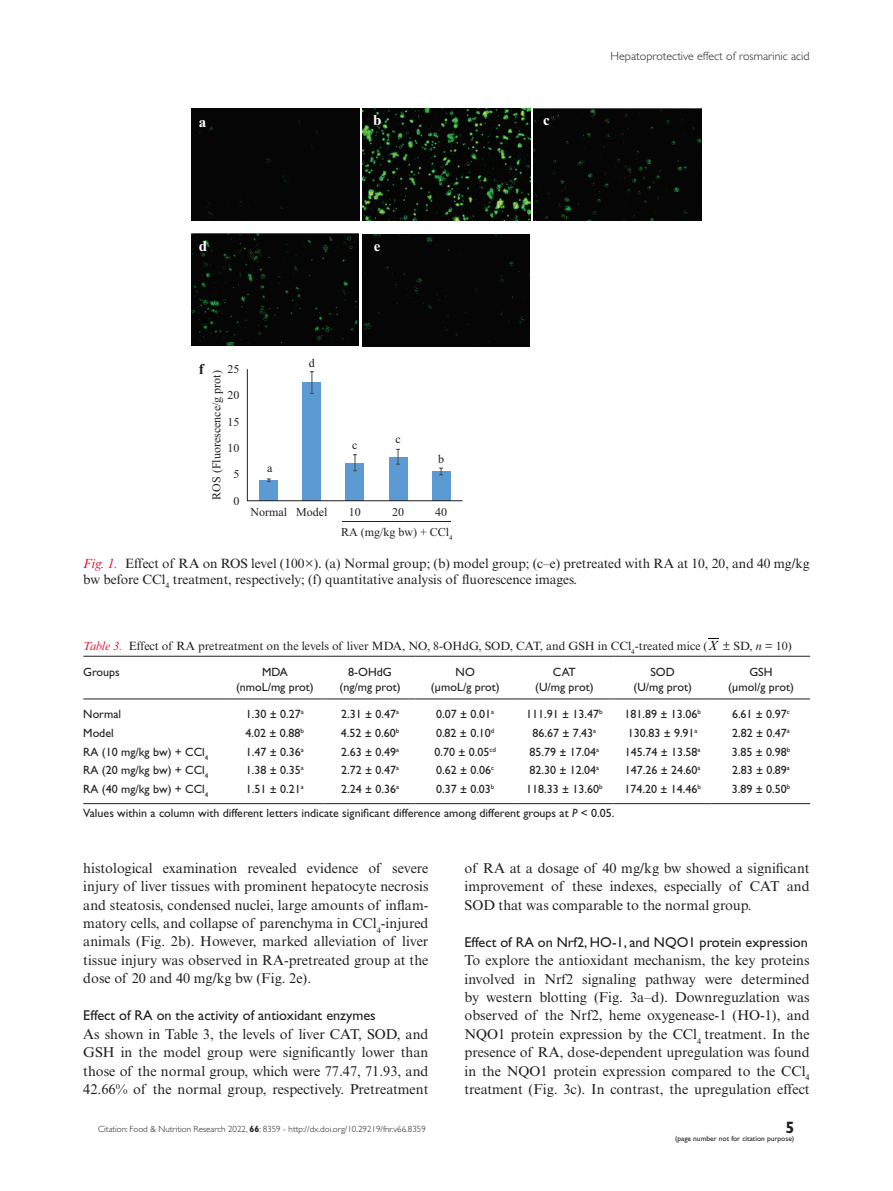
<style>
.page{position:relative;width:893px;height:1191px;background:#fff}
.page>*{position:absolute;margin:0;border:0;box-sizing:border-box;transform-origin:0 0}
.t1{font:700 16.5px "Gill Sans Std";color:#231f20}
.t2{font:700 15px "Times New Roman";color:#fff}
.t3{font:700 15px "Times New Roman";color:#231f20}
.TX{font:14.25px/18.3px "Times New Roman MT Std";color:#231f20;text-align:justify}
.t4{font:14.25px "Gill Sans Std";color:#231f20}
.FC{font:13.5px/15.8px "Times New Roman MT Std";color:#231f20}
.t5{font:italic 13.5px "Times New Roman";color:#000}
.TB{font:12px "Gill Sans Std";color:#231f20}
.TT{font:12px "Times New Roman MT Std";color:#231f20}
.TCH{font:12px/15px "Gill Sans Std";color:#231f20;text-align:center}
.t6{font:12px "Times New Roman";color:#231f20}
.t7{font:300 12px "Gill Sans Std";color:#231f20}
.t8{font:300 9px "Gill Sans Std";color:#231f20}
.t9{font:7.5px "Gill Sans Std";color:#231f20}
.s1{font-style:italic;color:#e51836}
.s2{font-style:italic}
.s3{font-weight:700}
</style>
<div class="page">
<div style="left:191px;top:108px;width:168px;height:112px;background:#040504"></div>
<img style="left:363px;top:108px;width:167px;height:112px">
<div style="left:534px;top:109px;width:168px;height:111px;background:#040504"></div>
<img style="left:191px;top:234px;width:168px;height:112px">
<div style="left:362px;top:234px;width:168px;height:112px;background:#040504"></div>
<svg style="left:247px;top:369px;width:216px;height:132px"></svg>
<hr style="left:343px;top:521px;width:108px;height:1px;background:#231f20">
<hr style="left:83px;top:656px;width:142px;height:1px;background:#231f20">
<hr style="left:225px;top:656px;width:100px;height:1px;background:#231f20">
<hr style="left:325px;top:656px;width:90px;height:1px;background:#231f20">
<hr style="left:415px;top:656px;width:100px;height:1px;background:#231f20">
<hr style="left:515px;top:656px;width:98px;height:1px;background:#231f20">
<hr style="left:613px;top:656px;width:99px;height:1px;background:#231f20">
<hr style="left:712px;top:656px;width:98px;height:1px;background:#231f20">
<hr style="left:83px;top:698px;width:142px;height:1px;background:#231f20">
<hr style="left:225px;top:698px;width:100px;height:1px;background:#231f20">
<hr style="left:325px;top:698px;width:90px;height:1px;background:#231f20">
<hr style="left:415px;top:698px;width:100px;height:1px;background:#231f20">
<hr style="left:515px;top:698px;width:98px;height:1px;background:#231f20">
<hr style="left:613px;top:698px;width:99px;height:1px;background:#231f20">
<hr style="left:712px;top:698px;width:98px;height:1px;background:#231f20">
<hr style="left:83px;top:803px;width:142px;height:1px;background:#231f20">
<hr style="left:225px;top:803px;width:100px;height:1px;background:#231f20">
<hr style="left:325px;top:803px;width:90px;height:1px;background:#231f20">
<hr style="left:415px;top:803px;width:100px;height:1px;background:#231f20">
<hr style="left:515px;top:803px;width:98px;height:1px;background:#231f20">
<hr style="left:613px;top:803px;width:99px;height:1px;background:#231f20">
<hr style="left:712px;top:803px;width:98px;height:1px;background:#231f20">
<p class="t2" style="left:199px;top:111px;width:9px">a</p>
<p class="t2" style="left:373px;top:109px;width:10px">b</p>
<p class="t2" style="left:543px;top:109px;width:8px">c</p>
<p class="t2" style="left:199px;top:235px;width:10px">d</p>
<p class="t2" style="left:374px;top:235px;width:8px">e</p>
<p class="t3" style="left:199px;top:358px;width:6px">f</p>
<p class="t6" style="left:228px;top:361px;width:13px">25</p>
<p class="t6" style="left:208px;top:499px;width:131px;rotate:-90deg">ROS (Fluorescence/g prot)</p>
<p class="t6" style="left:228px;top:387px;width:13px">20</p>
<p class="t6" style="left:228px;top:414px;width:13px">15</p>
<p class="t6" style="left:228px;top:440px;width:13px">10</p>
<p class="t6" style="left:234px;top:466px;width:7px">5</p>
<p class="t6" style="left:234px;top:493px;width:7px">0</p>
<p class="t6" style="left:309px;top:355px;width:7px">d</p>
<p class="t6" style="left:267px;top:460px;width:7px">a</p>
<p class="t6" style="left:352px;top:437px;width:7px">c</p>
<p class="t6" style="left:395px;top:431px;width:7px">c</p>
<p class="t6" style="left:438px;top:451px;width:7px">b</p>
<p class="t6" style="left:250px;top:504px;width:79px">Normal Model</p>
<p class="t6" style="left:349px;top:504px;width:14px">10</p>
<p class="t6" style="left:392px;top:504px;width:13px">20</p>
<p class="t6" style="left:435px;top:504px;width:14px">40</p>
<p class="t6" style="left:341px;top:523px;width:113px">RA (mg/kg bw) + CCl<sub>4</sub></p>
<p class="t7" style="left:611px;top:50px;width:201px">Hepatoprotective effect of rosmarinic acid</p>
<p class="FC" style="left:83px;top:555px;width:728px"><span class="s1">Fig. 1.</span> Effect of RA on ROS level (100×). (a) Normal group; (b) model group; (c–e) pretreated with RA at 10, 20, and 40 mg/kg bw before CCl<sub>4</sub> treatment, respectively; (f) quantitative analysis of fluorescence images.</p>
<p class="TT" style="left:83px;top:639px;width:626px"><span class="s1">Table 3.</span> Effect of RA pretreatment on the levels of liver MDA, NO, 8-OHdG, SOD, CAT, and GSH in CCl<sub>4</sub>-treated mice (</p>
<p class="t5" style="left:709px;top:636px;width:10px">X</p>
<p class="TT" style="left:722px;top:639px;width:71px">± SD, <span class="s2">n</span> = 10)</p>
<p class="TCH" style="left:83px;top:664px;width:38px">Groups</p>
<p class="TCH" style="left:236px;top:664px;width:79px">MDA (nmoL/mg prot)</p>
<p class="TCH" style="left:340px;top:664px;width:63px">8-OHdG (ng/mg prot)</p>
<p class="TCH" style="left:431px;top:664px;width:71px">NO<br>(μmoL/g prot)</p>
<p class="TCH" style="left:535px;top:664px;width:60px">CAT<br>(U/mg prot)</p>
<p class="TCH" style="left:633px;top:664px;width:60px">SOD<br>(U/mg prot)</p>
<p class="TCH" style="left:728px;top:664px;width:67px">GSH<br>(μmol/g prot)</p>
<p class="TB" style="left:83px;top:707px;width:39px">Normal</p>
<p class="TB" style="left:246px;top:707px;width:59px">1.30 ± 0.27<sup>a</sup></p>
<p class="TB" style="left:341px;top:707px;width:59px">2.31 ± 0.47<sup>a</sup></p>
<p class="TB" style="left:436px;top:707px;width:59px">0.07 ± 0.01<sup>a</sup></p>
<p class="TB" style="left:526px;top:707px;width:78px">111.91 ± 13.47<sup>b</sup></p>
<p class="TB" style="left:624px;top:707px;width:78px">181.89 ± 13.06<sup>b</sup></p>
<p class="TB" style="left:732px;top:707px;width:60px">6.61 ± 0.97<sup>c</sup></p>
<p class="TB" style="left:83px;top:726px;width:32px">Model</p>
<p class="TB" style="left:246px;top:726px;width:60px">4.02 ± 0.88<sup>b</sup></p>
<p class="TB" style="left:341px;top:726px;width:60px">4.52 ± 0.60<sup>b</sup></p>
<p class="TB" style="left:436px;top:726px;width:60px">0.82 ± 0.10<sup>d</sup></p>
<p class="TB" style="left:532px;top:726px;width:65px">86.67 ± 7.43<sup>a</sup></p>
<p class="TB" style="left:628px;top:726px;width:71px">130.83 ± 9.91<sup>a</sup></p>
<p class="TB" style="left:732px;top:726px;width:59px">2.82 ± 0.47<sup>a</sup></p>
<p class="TB" style="left:83px;top:745px;width:127px">RA (10 mg/kg bw) + CCl<sub>4</sub></p>
<p class="TB" style="left:246px;top:745px;width:59px">1.47 ± 0.36<sup>a</sup></p>
<p class="TB" style="left:341px;top:745px;width:59px">2.63 ± 0.49<sup>a</sup></p>
<p class="TB" style="left:434px;top:745px;width:63px">0.70 ± 0.05<sup>cd</sup></p>
<p class="TB" style="left:529px;top:745px;width:71px">85.79 ± 17.04<sup>a</sup></p>
<p class="TB" style="left:625px;top:745px;width:77px">145.74 ± 13.58<sup>a</sup></p>
<p class="TB" style="left:732px;top:745px;width:60px">3.85 ± 0.98<sup>b</sup></p>
<p class="TB" style="left:83px;top:763px;width:127px">RA (20 mg/kg bw) + CCl<sub>4</sub></p>
<p class="TB" style="left:246px;top:763px;width:59px">1.38 ± 0.35<sup>a</sup></p>
<p class="TB" style="left:341px;top:763px;width:59px">2.72 ± 0.47<sup>a</sup></p>
<p class="TB" style="left:436px;top:763px;width:60px">0.62 ± 0.06<sup>c</sup></p>
<p class="TB" style="left:529px;top:763px;width:71px">82.30 ± 12.04<sup>a</sup></p>
<p class="TB" style="left:625px;top:763px;width:77px">147.26 ± 24.60<sup>a</sup></p>
<p class="TB" style="left:732px;top:763px;width:59px">2.83 ± 0.89<sup>a</sup></p>
<p class="TB" style="left:83px;top:782px;width:127px">RA (40 mg/kg bw) + CCl<sub>4</sub></p>
<p class="TB" style="left:246px;top:782px;width:59px">1.51 ± 0.21<sup>a</sup></p>
<p class="TB" style="left:341px;top:782px;width:59px">2.24 ± 0.36<sup>a</sup></p>
<p class="TB" style="left:436px;top:782px;width:60px">0.37 ± 0.03<sup>b</sup></p>
<p class="TB" style="left:526px;top:782px;width:78px">118.33 ± 13.60<sup>b</sup></p>
<p class="TB" style="left:624px;top:782px;width:78px">174.20 ± 14.46<sup>b</sup></p>
<p class="TB" style="left:732px;top:782px;width:60px">3.89 ± 0.50<sup>b</sup></p>
<p class="TB" style="left:83px;top:806px;width:533px">Values within a column with different letters indicate significant difference among different groups at <span class="s2">P</span> &lt; 0.05.</p>
<p class="TX" style="left:83px;top:859px;width:347px">histological examination revealed evidence of severe injury of liver tissues with prominent hepatocyte necrosis and steatosis, condensed nuclei, large amounts of inflam&shy;matory cells, and collapse of parenchyma in CCl<sub>4</sub>-injured animals (Fig. 2b). However, marked alleviation of liver tissue injury was observed in RA-pretreated group at the dose of 20 and 40 mg/kg bw (Fig. 2e).</p>
<h3 class="t4" style="left:83px;top:1007px;width:294px">Effect of RA on the activity of antioxidant enzymes</h3>
<p class="TX" style="left:83px;top:1024px;width:347px">As shown in Table 3, the levels of liver CAT, SOD, and GSH in the model group were significantly lower than those of the normal group, which were 77.47, 71.93, and 42.66% of the normal group, respectively. Pretreatment</p>
<p class="TX" style="left:464px;top:859px;width:347px">of RA at a dosage of 40 mg/kg bw showed a significant improvement of these indexes, especially of CAT and SOD that was comparable to the normal group.</p>
<h3 class="t4" style="left:464px;top:934px;width:345px">Effect of RA on Nrf2, HO-1, and NQO1 protein expression</h3>
<p class="TX" style="left:464px;top:951px;width:347px">To explore the antioxidant mechanism, the key proteins involved in Nrf2 signaling pathway were determined by western blotting (Fig. 3a–d). Downreguzlation was observed of the Nrf2, heme oxygenease-1 (HO-1), and NQO1 protein expression by the CCl<sub>4</sub> treatment. In the presence of RA, dose-dependent upregulation was found in the NQO1 protein expression compared to the CCl<sub>4 </sub>treatment (Fig. 3c). In contrast, the upregulation effect</p>
<p class="t8" style="left:98px;top:1124px;width:329px">Citation: Food &amp; Nutrition Research 2022, <span class="s3">66</span>: 8359 - http://dx.doi.org/10.29219/fnr.v66.8359</p>
<p class="t1" style="left:785px;top:1118px;width:11px">5</p>
<p class="t9" style="left:675px;top:1134px;width:121px">(page number not for citation purpose)</p>
</div>
